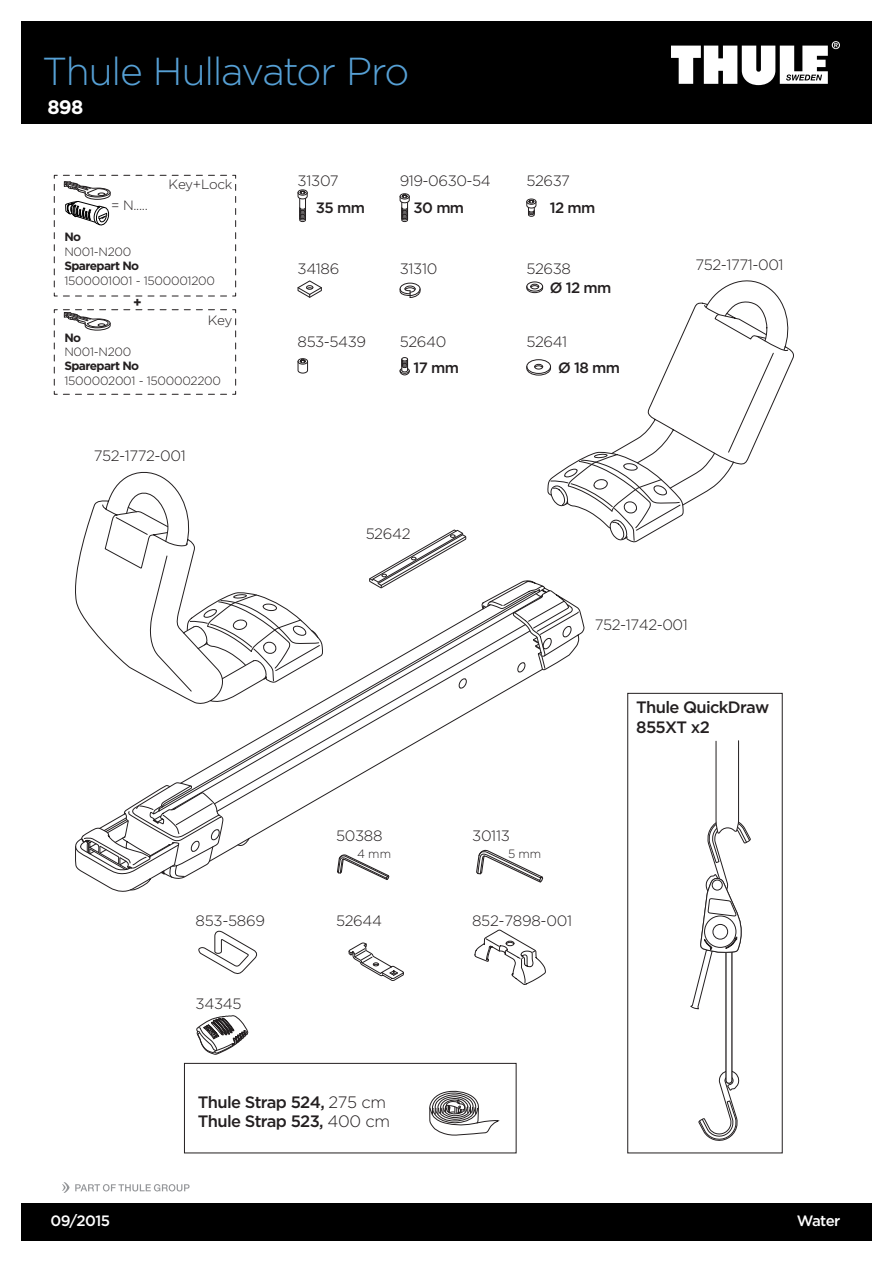
<style>
.page{position:relative;width:893px;height:1263px;background:#fff}
.page>*{position:absolute;margin:0;border:0;box-sizing:border-box;transform-origin:0 0}
.Productname_Page_1{font:300 39px "Thule";letter-spacing:-.035em;color:#56a0d5}
.Number_1_2{font:700 19.5px "Thule";color:#fff}
.t1{font:500 16.5px/19.8px "Thule";letter-spacing:-.04em;color:#231f20}
.t2{font:300 15px "Gotham";letter-spacing:-.03em;color:#231f20}
.t3{font:300 15px "Thule";letter-spacing:-.02em;color:#231f20}
.Numbering{font:500 15px "Thule";letter-spacing:-.04em;color:#231f20}
.sidfot_vänster{font:500 15px "Thule";letter-spacing:-.04em;color:#fff}
.sidfot{font:500 15px "Thule";letter-spacing:-.045em;color:#fff}
.t4{font:300 13.5px "Thule";letter-spacing:-.02em;color:#231f20}
.t5{font:700 13.5px "Thule";color:#231f20}
.Numbering-2{font:300 12px "Thule";letter-spacing:-.02em;color:#231f20}
.t6{font:700 12px "Thule";letter-spacing:-.05em;color:#231f20}
.s1{font-family:"Gotham"}
.s2{font-weight:300}
</style>
<div class="page">
<svg style="left:75px;top:471px;width:120px;height:109px"></svg>
<svg style="left:297px;top:358px;width:11px;height:16px"></svg>
<svg style="left:399px;top:357px;width:11px;height:19px"></svg>
<svg style="left:237px;top:593px;width:244px;height:253px"></svg>
<svg style="left:81px;top:612px;width:456px;height:228px"></svg>
<svg style="left:75px;top:782px;width:148px;height:110px"></svg>
<svg style="left:458px;top:678px;width:9px;height:11px"></svg>
<svg style="left:481px;top:580px;width:104px;height:93px"></svg>
<svg style="left:335px;top:839px;width:58px;height:41px"></svg>
<svg style="left:474px;top:849px;width:72px;height:136px"></svg>
<svg style="left:198px;top:930px;width:60px;height:44px"></svg>
<svg style="left:399px;top:193px;width:11px;height:29px"></svg>
<svg style="left:297px;top:189px;width:11px;height:33px"></svg>
<svg style="left:297px;top:280px;width:25px;height:18px"></svg>
<svg style="left:369px;top:529px;width:97px;height:60px"></svg>
<svg style="left:399px;top:282px;width:22px;height:16px"></svg>
<svg style="left:348px;top:942px;width:56px;height:39px"></svg>
<svg style="left:526px;top:198px;width:11px;height:19px"></svg>
<svg style="left:526px;top:280px;width:268px;height:263px"></svg>
<svg style="left:429px;top:1090px;width:70px;height:46px"></svg>
<svg style="left:196px;top:1015px;width:52px;height:40px"></svg>
<svg style="left:62px;top:1182px;width:7px;height:11px"></svg>
<svg style="left:75px;top:1184px;width:115px;height:7px"></svg>
<div style="left:21px;top:1203px;width:851px;height:37px;background:#000"></div>
<div style="left:21px;top:21px;width:851px;height:103px;background:#000"></div>
<svg style="left:671px;top:41px;width:169px;height:44px"></svg>
<svg style="left:690px;top:740px;width:61px;height:401px"></svg>
<div style="left:627px;top:693px;width:155px;height:460px;border:1px solid #231f20"></div>
<div style="left:184px;top:1063px;width:332px;height:90px;border:1px solid #231f20"></div>
<svg style="left:53px;top:174px;width:183px;height:221px"></svg>
<p class="Productname_Page_1" style="left:42px;top:46px;width:369px">Thule Hullavator Pro</p>
<p class="Number_1_2" style="left:48px;top:96px;width:37px">898</p>
<p class="t4" style="left:111px;top:197px;width:38px">= N.....</p>
<p class="t4" style="left:169px;top:176px;width:65px">Key+Lock</p>
<p class="t6" style="left:64px;top:230px;width:18px">No</p>
<p class="Numbering-2" style="left:64px;top:244px;width:69px">N001-N200</p>
<p class="t6" style="left:64px;top:259px;width:76px">Sparepart No</p>
<p class="Numbering-2" style="left:64px;top:273px;width:152px">1500001001 - 1500001200</p>
<p class="t5" style="left:133px;top:294px;width:10px">+</p>
<p class="t4" style="left:208px;top:311px;width:26px">Key</p>
<p class="t6" style="left:64px;top:330px;width:18px">No</p>
<p class="Numbering-2" style="left:64px;top:344px;width:69px">N001-N200</p>
<p class="t6" style="left:64px;top:359px;width:76px">Sparepart No</p>
<p class="Numbering-2" style="left:64px;top:373px;width:158px">1500002001 - 1500002200</p>
<p class="t2" style="left:94px;top:446px;width:93px">752-1772-001</p>
<p class="t3" style="left:298px;top:172px;width:43px">31307</p>
<p class="Numbering" style="left:316px;top:198px;width:51px">35 mm</p>
<p class="t2" style="left:400px;top:171px;width:93px">919-0630-54</p>
<p class="t3" style="left:526px;top:172px;width:45px">52637</p>
<p class="Numbering" style="left:413px;top:198px;width:52px">30 mm</p>
<p class="Numbering" style="left:550px;top:198px;width:47px">12 mm</p>
<p class="t3" style="left:298px;top:259px;width:43px">34186</p>
<p class="t3" style="left:400px;top:259px;width:39px">31310</p>
<p class="t3" style="left:526px;top:259px;width:46px">52638</p>
<p class="Numbering" style="left:550px;top:277px;width:63px">Ø 12 mm</p>
<p class="t2" style="left:298px;top:332px;width:70px">853-5439</p>
<p class="t3" style="left:400px;top:332px;width:48px">52640</p>
<p class="t3" style="left:526px;top:332px;width:42px">52641</p>
<p class="Numbering" style="left:413px;top:358px;width:47px">17 mm</p>
<p class="Numbering" style="left:558px;top:358px;width:64px">Ø 18 mm</p>
<p class="t2" style="left:695px;top:255px;width:90px">752-1771-001</p>
<p class="t3" style="left:366px;top:524px;width:47px">52642</p>
<p class="t2" style="left:595px;top:615px;width:94px">752-1742-001</p>
<p class="t3" style="left:336px;top:826px;width:48px">50388</p>
<p class="t3" style="left:472px;top:826px;width:39px">30113</p>
<p class="Numbering-2" style="left:357px;top:846px;width:35px">4 mm</p>
<p class="Numbering-2" style="left:508px;top:846px;width:35px">5 mm</p>
<p class="t1" style="left:636px;top:697px;width:135px">Thule Quick<span class="s1">Draw<br></span>8<span class="s1">55XT</span> x2</p>
<p class="t2" style="left:196px;top:911px;width:71px">853-5869</p>
<p class="t3" style="left:336px;top:911px;width:48px">52644</p>
<p class="t2" style="left:472px;top:911px;width:101px">852-7898-001</p>
<p class="t3" style="left:196px;top:994px;width:48px">34345</p>
<p class="t1" style="left:198px;top:1093px;width:194px;line-height:18.9px">Thule Strap 52<span class="s1">4</span>, <span class="s2">275 cm<br></span>Thule Strap 52<span class="s1">3</span>, <span class="s2">400 cm</span></p>
<p class="sidfot_vänster" style="left:51px;top:1211px;width:61px">09/2015</p>
<p class="sidfot" style="left:797px;top:1211px;width:45px">Water</p>
</div>
